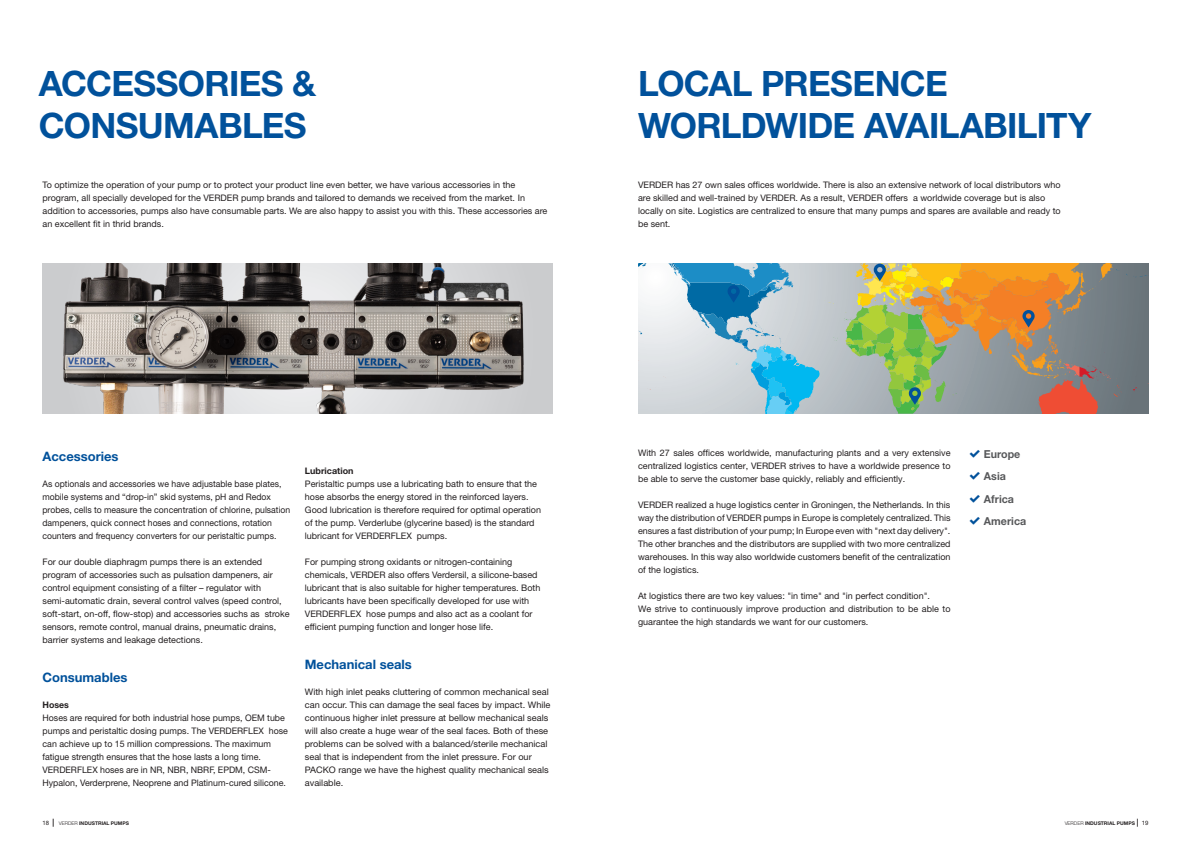
<style>
.page{position:relative;width:1191px;height:842px;background:#fff}
.page>*{position:absolute;margin:0;border:0;box-sizing:border-box;transform-origin:0 0}
._01_HeadingBold{font:700 35px/42px "Helvetica Neue LT Std";letter-spacing:-.02em;color:#01519b}
._07_Headline_small{font:700 13px "Helvetica Neue LT Std";color:#01519b}
.t1{font:700 11px "Helvetica Neue LT Std";color:#57585a}
._04_Body_new{font:9px/13px "Helvetica Neue LT Std";color:#231f20}
.body_text{font:9px/13px "Helvetica Neue LT Std";color:#231f20;text-align:justify}
._04_Body_new-2{font:9px/13px "Helvetica Neue LT Std";color:#231f20;scale:.96 1}
.Subhead{font:700 9px "Helvetica Neue LT Std";color:#231f20}
.t2{font:700 5px "Helvetica Neue LT Std";color:#231f20}
.s1{font-weight:400;font-size:6px}
.s2{font-size:8px}
.s3{font-weight:300}
</style>
<div class="page">
<img style="left:43px;top:263px;width:510px;height:151px">
<svg style="left:638px;top:263px;width:510px;height:151px"></svg>
<p class="_01_HeadingBold" style="left:39px;top:62px;width:279px">ACCESSORIES &amp;<br>CONSUMABLES</p>
<p class="_01_HeadingBold" style="left:638px;top:62px;width:311px">LOCAL PRESENCE</p>
<p class="_01_HeadingBold" style="left:638px;top:104px;width:455px">WORLDWIDE AVAILABILITY</p>
<p class="_04_Body_new" style="left:43px;top:179px;width:506px">To optimize the operation of your pump or to protect your product line even better, we have various accessories in the program, all specially developed for the VERDER pump brands and tailored to demands we received from the market. In addition to accessories, pumps also have consumable parts. We are also happy to assist you with this. These accessories are an excellent fit in thrid brands.</p>
<p class="_04_Body_new" style="left:638px;top:179px;width:424px">VERDER has 27 own sales offices worldwide. There is also an extensive network of local distributors who are skilled and well-trained by VERDER. As a result, VERDER offers a worldwide coverage but is also locally on site. Logistics are centralized to ensure that many pumps and spares are available and ready to be sent.</p>
<p class="_07_Headline_small" style="left:43px;top:449px;width:78px">Accessories</p>
<p class="_04_Body_new-2" style="left:43px;top:478px;width:260px">As optionals and accessories we have adjustable base plates, mobile systems and “drop-in” skid systems, pH and Redox probes, cells to measure the concentration of chlorine, pulsation dampeners, quick connect hoses and connections, rotation counters and frequency converters for our peristaltic pumps.</p>
<p class="_04_Body_new" style="left:43px;top:556px;width:249px">For our double diaphragm pumps there is an extended program of accessories such as pulsation dampeners, air control equipment consisting of a filter – regulator with semi-automatic drain, several control valves (speed control, soft-start, on-off, flow-stop) and accessories suchs as stroke sensors, remote control, manual drains, pneumatic drains, barrier systems and leakage detections.</p>
<p class="_07_Headline_small" style="left:43px;top:670px;width:86px">Consumables</p>
<p class="Subhead" style="left:43px;top:700px;width:28px">Hoses</p>
<p class="_04_Body_new" style="left:43px;top:712px;width:247px">Hoses are required for both industrial hose pumps, OEM tube pumps and peristaltic dosing pumps. The VERDERFLEX hose can achieve up to 15 million compressions. The maximum fatigue strength ensures that the hose lasts a long time.<br>VERDERFLEX hoses are in NR, NBR, NBRF, EPDM, CSM-Hypalon, Verderprene, Neoprene and Platinum-cured silicone.</p>
<p class="Subhead" style="left:305px;top:466px;width:50px">Lubrication</p>
<p class="_04_Body_new" style="left:305px;top:478px;width:238px">Peristaltic pumps use a lubricating bath to ensure that the hose absorbs the energy stored in the reinforced layers.<br>Good lubrication is therefore required for optimal operation of the pump. Verderlube (glycerine based) is the standard lubricant for VERDERFLEX pumps.</p>
<p class="_04_Body_new" style="left:305px;top:556px;width:237px">For pumping strong oxidants or nitrogen-containing chemicals, VERDER also offers Verdersil, a silicone-based lubricant that is also suitable for higher temperatures. Both lubricants have been specifically developed for use with VERDERFLEX hose pumps and also act as a coolant for efficient pumping function and longer hose life.</p>
<p class="_07_Headline_small" style="left:305px;top:657px;width:109px">Mechanical seals</p>
<p class="_04_Body_new" style="left:305px;top:686px;width:247px">With high inlet peaks cluttering of common mechanical seal can occur. This can damage the seal faces by impact. While continuous higher inlet pressure at bellow mechanical seals will also create a huge wear of the seal faces. Both of these problems can be solved with a balanced/sterile mechanical seal that is independent from the inlet pressure. For our PACKO range we have the highest quality mechanical seals available.</p>
<p class="body_text" style="left:638px;top:446px;width:314px">With 27 sales offices worldwide, manufacturing plants and a very extensive centralized logistics center, VERDER strives to have a worldwide presence to be able to serve the customer base quickly, reliably and efficiently.</p>
<p class="body_text" style="left:638px;top:498px;width:314px">VERDER realized a huge logistics center in Groningen, the Netherlands. In this way the distribution of VERDER pumps in Europe is completely centralized. This ensures a fast distribution of your pump; In Europe even with "next day delivery".</p>
<p class="body_text" style="left:638px;top:537px;width:314px">The other branches and the distributors are supplied with two more centralized warehouses. In this way also worldwide customers benefit of the centralization of the logistics.</p>
<p class="body_text" style="left:638px;top:589px;width:293px">At logistics there are two key values: "in time" and "in perfect condition".</p>
<p class="body_text" style="left:638px;top:602px;width:314px">We strive to continuously improve production and distribution to be able to guarantee the high standards we want for our customers.</p>
<p class="t1" style="left:984px;top:447px;width:38px">Europe</p>
<p class="t1" style="left:984px;top:469px;width:23px">Asia</p>
<p class="t1" style="left:984px;top:492px;width:32px">Africa</p>
<p class="t1" style="left:984px;top:514px;width:44px">America</p>
<p class="t2" style="left:43px;top:820px;width:88px"><span class="s1">18</span> <span class="s2">|</span> <span class="s3">VERDER</span> INDUSTRIAL PUMPS</p>
<p class="t2" style="left:1064px;top:820px;width:85px"><span class="s3">VERDER</span> INDUSTRIAL PUMPS <span class="s2">|</span> <span class="s1">19</span></p>
</div>
